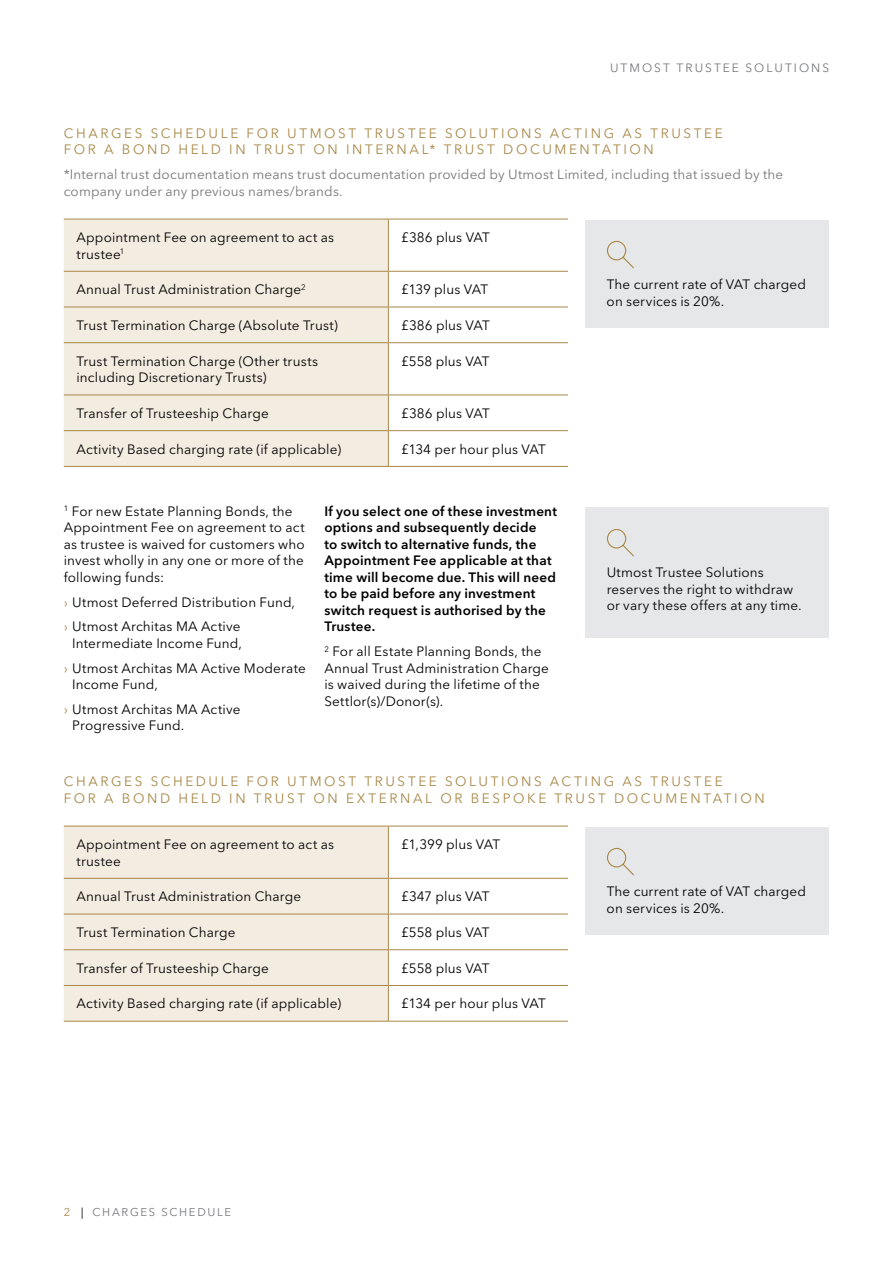
<style>
.page{position:relative;width:893px;height:1263px;background:#fff}
.page>*{position:absolute;margin:0;border:0;box-sizing:border-box;transform-origin:0 0}
.t1{font:13.5px/16.5px "Avenir Next LT Pro";letter-spacing:.01em;color:#000}
.t2{font:13.5px "Avenir Next LT Pro";letter-spacing:.195em;color:#a88848}
.t3{font:600 13.5px/16.5px "Avenir Next LT Pro";letter-spacing:.015em;color:#000}
.t4{font:13.5px/16.5px "Avenir Next LT Pro";letter-spacing:.01em;color:#77787b}
.t5{font:13.5px "Avenir Next LT Pro";letter-spacing:-.01em;color:#000}
.t6{font:12px "Avenir Next LT Pro";letter-spacing:.17em;color:#77787b}
.t7{font:11.25px "Avenir Next LT Pro";letter-spacing:.15em;color:#77787b}
.s1{color:#a88848}
.s2{font-family:"Minion Pro";color:#000}
</style>
<div class="page">
<div style="left:64px;top:220px;width:324px;height:246px;background:#f3ece1"></div>
<hr style="left:64px;top:219px;width:324px;height:1px;background:#a88848">
<hr style="left:388px;top:219px;width:180px;height:1px;background:#a88848">
<hr style="left:388px;top:219px;width:1px;height:52px;background:#a88848">
<hr style="left:64px;top:271px;width:324px;height:1px;background:#a88848">
<hr style="left:388px;top:271px;width:180px;height:1px;background:#a88848">
<hr style="left:388px;top:272px;width:1px;height:35px;background:#a88848">
<hr style="left:64px;top:307px;width:324px;height:1px;background:#a88848">
<hr style="left:388px;top:307px;width:180px;height:1px;background:#a88848">
<hr style="left:388px;top:307px;width:1px;height:35px;background:#a88848">
<hr style="left:64px;top:342px;width:324px;height:1px;background:#a88848">
<hr style="left:388px;top:342px;width:180px;height:1px;background:#a88848">
<hr style="left:388px;top:343px;width:1px;height:52px;background:#a88848">
<hr style="left:64px;top:395px;width:324px;height:1px;background:#a88848">
<hr style="left:388px;top:395px;width:180px;height:1px;background:#a88848">
<hr style="left:388px;top:395px;width:1px;height:35px;background:#a88848">
<hr style="left:64px;top:430px;width:324px;height:1px;background:#a88848">
<hr style="left:388px;top:430px;width:180px;height:1px;background:#a88848">
<hr style="left:388px;top:431px;width:1px;height:35px;background:#a88848">
<hr style="left:64px;top:466px;width:324px;height:1px;background:#a88848">
<hr style="left:388px;top:466px;width:180px;height:1px;background:#a88848">
<div style="left:585px;top:220px;width:244px;height:107px;background:#e6e7e8"></div>
<svg style="left:607px;top:240px;width:27px;height:29px"></svg>
<div style="left:585px;top:508px;width:244px;height:130px;background:#e6e7e8"></div>
<svg style="left:607px;top:529px;width:27px;height:28px"></svg>
<div style="left:64px;top:827px;width:324px;height:194px;background:#f3ece1"></div>
<hr style="left:64px;top:826px;width:324px;height:1px;background:#a88848">
<hr style="left:388px;top:826px;width:180px;height:1px;background:#a88848">
<hr style="left:388px;top:826px;width:1px;height:52px;background:#a88848">
<hr style="left:64px;top:878px;width:324px;height:1px;background:#a88848">
<hr style="left:388px;top:878px;width:180px;height:1px;background:#a88848">
<hr style="left:388px;top:879px;width:1px;height:35px;background:#a88848">
<hr style="left:64px;top:914px;width:324px;height:1px;background:#a88848">
<hr style="left:388px;top:914px;width:180px;height:1px;background:#a88848">
<hr style="left:388px;top:914px;width:1px;height:35px;background:#a88848">
<hr style="left:64px;top:949px;width:324px;height:1px;background:#a88848">
<hr style="left:388px;top:949px;width:180px;height:1px;background:#a88848">
<hr style="left:388px;top:950px;width:1px;height:35px;background:#a88848">
<hr style="left:64px;top:985px;width:324px;height:1px;background:#a88848">
<hr style="left:388px;top:985px;width:180px;height:1px;background:#a88848">
<hr style="left:388px;top:986px;width:1px;height:35px;background:#a88848">
<hr style="left:64px;top:1021px;width:324px;height:1px;background:#a88848">
<hr style="left:388px;top:1021px;width:180px;height:1px;background:#a88848">
<div style="left:585px;top:827px;width:244px;height:107px;background:#e6e7e8"></div>
<svg style="left:607px;top:847px;width:27px;height:29px"></svg>
<p class="t6" style="left:610px;top:61px;width:77px">Utmos t Trus</p>
<p class="t6" style="left:714px;top:61px;width:18px">tee</p>
<p class="t6" style="left:746px;top:61px;width:84px">Solu tions</p>
<p class="t2" style="left:64px;top:125px;width:24px">Charges</p>
<p class="t2" style="left:151px;top:125px;width:22px">Schedule</p>
<p class="t2" style="left:247px;top:125px;width:129px">f or Utmos t Trus</p>
<p class="t2" style="left:408px;top:125px;width:20px">tee</p>
<p class="t2" style="left:445px;top:125px;width:188px">Solu tions ac ting as</p>
<p class="t2" style="left:650px;top:125px;width:11px">Trus</p>
<p class="t2" style="left:694px;top:125px;width:20px">tee</p>
<p class="t2" style="left:64px;top:142px;width:174px">f or A BON D HELD IN</p>
<p class="t2" style="left:254px;top:142px;width:72px">TRUST ON</p>
<p class="t2" style="left:346px;top:142px;width:10px">INT</p>
<p class="t2" style="left:375px;top:142px;width:249px">ERN AL* TRUST DO CUM ENTATION</p>
<p class="t4" style="left:64px;top:166px;width:721px">*I nternal trust documentation means trust documentation provided by Utmost Limited, including that issued by the company under any previous names/brands.</p>
<p class="t1" style="left:77px;top:229px;width:259px">Appointment Fee on agreement to act as trustee<sup>1</sup></p>
<p class="t1" style="left:401px;top:229px;width:90px">£386 plus VAT</p>
<p class="t1" style="left:77px;top:281px;width:231px">Annual Trust Administration Charge<sup>2</sup></p>
<p class="t5" style="left:401px;top:281px;width:88px">£139 plus VAT</p>
<p class="t1" style="left:77px;top:317px;width:263px">Trust Termination Charge (Absolute Trust)</p>
<p class="t1" style="left:401px;top:317px;width:90px">£386 plus VAT</p>
<p class="t1" style="left:77px;top:353px;width:243px">Trust Termination Charge (Other trusts including Discretionary Trusts)</p>
<p class="t1" style="left:401px;top:353px;width:90px">£558 plus VAT</p>
<p class="t1" style="left:77px;top:405px;width:194px">Transfer of Trusteeship Charge</p>
<p class="t1" style="left:401px;top:405px;width:90px">£386 plus VAT</p>
<p class="t1" style="left:77px;top:441px;width:266px">Activity Based charging rate (if applicable)</p>
<p class="t1" style="left:401px;top:441px;width:146px">£134 per hour plus VAT</p>
<p class="t1" style="left:607px;top:276px;width:201px">The current rate of VAT charged on services is 20%.</p>
<p class="t1" style="left:64px;top:503px;width:242px"><sup>1</sup> For new Estate Planning Bonds, the<br>Appointment Fee on agreement to act as trustee is waived for customers who invest wholly in any one or more of the following funds:</p>
<p class="t1" style="left:64px;top:589px;width:233px;line-height:24.8px"><span class="s1">›</span> Utmost Deferred Distribution Fund, <span class="s1">›</span> Utmost Architas MA Active</p>
<p class="t1" style="left:64px;top:631px;width:243px;line-height:24.8px;text-indent:9px">I ntermediate I ncome Fund,<br><span class="s1">›</span> Utmost Architas MA Active M oderate</p>
<p class="t1" style="left:64px;top:672px;width:178px;line-height:24.8px;text-indent:9px">I ncome Fund,<br><span class="s1">›</span> Utmost Architas MA Active</p>
<p class="t1" style="left:72px;top:717px;width:114px">Progressive Fund.</p>
<p class="t3" style="left:324px;top:503px;width:234px">If you select one of these investment options and subsequently decide<br>to switch to alternative funds, the<br>Appointment Fee applicable at that time will become due. This will need to be paid before any investment switch request is authorised by the<br>Trustee.</p>
<p class="t1" style="left:324px;top:643px;width:226px"><sup>2</sup> For all Estate Planning Bonds, the<br>Annual Trust Administration Charge is waived during the lifetime of the<br>Settlor(s)/Donor(s).</p>
<p class="t1" style="left:607px;top:564px;width:197px">Utmost Trustee Solutions reserves the right to withdraw or vary these offers at any time.</p>
<p class="t2" style="left:64px;top:773px;width:24px">Charges</p>
<p class="t2" style="left:151px;top:773px;width:22px">Schedule</p>
<p class="t2" style="left:247px;top:773px;width:129px">f or Utmos t Trus</p>
<p class="t2" style="left:408px;top:773px;width:20px">tee</p>
<p class="t2" style="left:445px;top:773px;width:188px">Solu tions ac ting as</p>
<p class="t2" style="left:650px;top:773px;width:11px">Trus</p>
<p class="t2" style="left:694px;top:773px;width:20px">tee</p>
<p class="t2" style="left:64px;top:790px;width:174px">f or A BON D HELD IN</p>
<p class="t2" style="left:254px;top:790px;width:72px">TRUST ON</p>
<p class="t2" style="left:346px;top:790px;width:389px">EXTERN AL OR BESPOKE TRUST DOCUM ENTATION</p>
<p class="t1" style="left:77px;top:836px;width:259px">Appointment Fee on agreement to act as trustee</p>
<p class="t1" style="left:401px;top:836px;width:100px">£1,399 plus VAT</p>
<p class="t1" style="left:77px;top:888px;width:226px">Annual Trust Administration Charge</p>
<p class="t1" style="left:401px;top:888px;width:89px">£347 plus VAT</p>
<p class="t1" style="left:77px;top:924px;width:160px">Trust Termination Charge</p>
<p class="t1" style="left:401px;top:924px;width:90px">£558 plus VAT</p>
<p class="t1" style="left:77px;top:960px;width:194px">Transfer of Trusteeship Charge</p>
<p class="t1" style="left:401px;top:960px;width:90px">£558 plus VAT</p>
<p class="t1" style="left:77px;top:995px;width:266px">Activity Based charging rate (if applicable)</p>
<p class="t1" style="left:401px;top:995px;width:146px">£134 per hour plus VAT</p>
<p class="t1" style="left:607px;top:883px;width:201px">The current rate of VAT charged on services is 20%.</p>
<p class="t7" style="left:64px;top:1205px;width:169px"><span class="s1">2</span> <span class="s2">|</span> CHARGES SCHEDULE</p>
</div>
